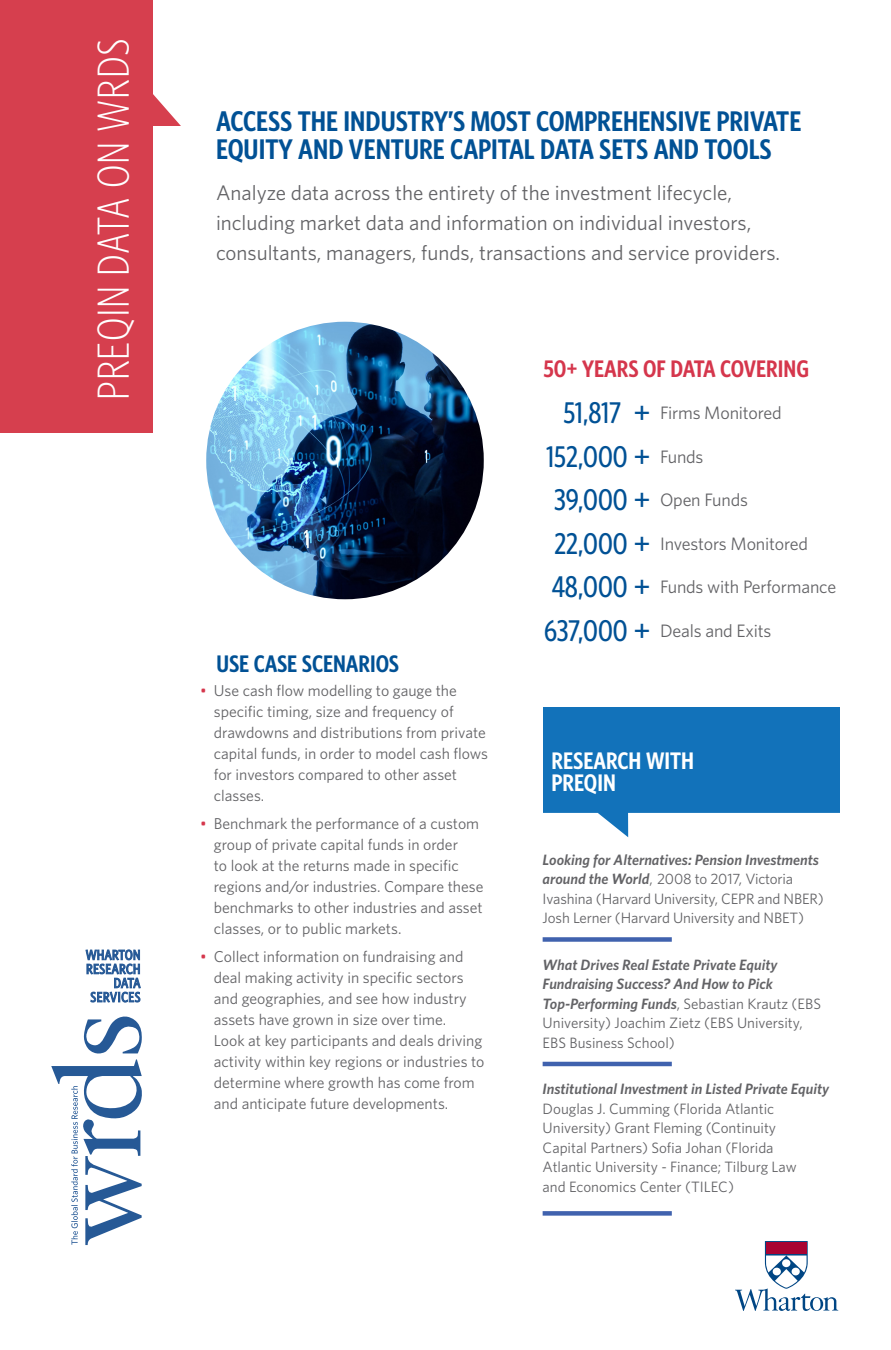
<style>
.page{position:relative;width:891px;height:1350px;background:#fff}
.page>*{position:absolute;margin:0;border:0;box-sizing:border-box;transform-origin:0 0}
.t1{font:300 45px "Whitney Condensed";letter-spacing:.02em;color:#fff}
.t2{font:500 30px "Whitney Condensed";color:#015195}
.t3{font:600 28.5px/28.5px "Whitney Condensed";color:#015195}
.t4{font:600 24px "Whitney Condensed";color:#d5364c}
.t5{font:600 24px/22.5px "Whitney Condensed";color:#fff}
.t6{font:600 24px "Whitney Condensed";color:#015195}
.t7{font:21px/30px "Whitney";color:#636366}
.t8{font:18px "Whitney";letter-spacing:-.01em;color:#636366}
.t9{font:15.75px/21px "Whitney";color:#636366}
.t10{font:15px/19.5px "Whitney";color:#636366}
.t11{font:italic 600 15px/19.5px "Whitney";color:#636366}
.s1{color:#d5364c}
.s2{font-family:"Whitney"}
.s3{font-weight:600;font-style:italic}
.s4{font-weight:400;font-style:normal}
</style>
<div class="page">
<svg style="left:735px;top:1241px;width:103px;height:70px"></svg>
<div style="left:766px;top:1243px;width:41px;height:11px;background:#a90332"></div>
<svg style="left:51px;top:1017px;width:91px;height:228px"></svg>
<svg style="left:86px;top:950px;width:55px;height:52px"></svg>
<div style="left:0;top:0;width:153px;height:433px;background:#d63f4e"></div>
<svg style="left:153px;top:94px;width:28px;height:32px"></svg>
<svg style="left:543px;top:707px;width:297px;height:130px;fill:#1272ba"></svg>
<div style="left:543px;top:937px;width:129px;height:5px;background:#4062ae"></div>
<hr style="left:543px;top:1062px;width:129px;height:4px;background:#4062ae">
<div style="left:543px;top:1211px;width:129px;height:5px;background:#4062ae"></div>
<img style="left:206px;top:322px;width:278px;height:277px;border-radius:139px">
<p class="t1" style="left:87px;top:400px;width:362px;rotate:-90deg">PREQIN DATA ON WRDS</p>
<p class="t3" style="left:216px;top:106px;width:587px">ACCESS THE INDUSTRY’S MOST COMPREHENSIVE PRIVATE<br>EQUITY AND VENTURE CAPITAL DATA SETS AND TOOLS</p>
<p class="t7" style="left:216px;top:177px;width:566px">Analyze data across the entirety of the investment lifecycle, including market data and information on individual investors, consultants, managers, funds, transactions and service providers.</p>
<p class="t4" style="left:543px;top:354px;width:267px">50+ YEARS OF DATA COVERING</p>
<p class="t6" style="left:216px;top:648px;width:184px">USE CASE SCENARIOS</p>
<p class="t9" style="left:214px;top:680px;width:276px;text-indent:-14px"><span class="s1">•</span> Use cash flow modelling to gauge the specific timing, size and frequency of drawdowns and distributions from private capital funds, in order to model cash flows for investors compared to other asset classes.</p>
<p class="t9" style="left:214px;top:813px;width:271px;text-indent:-14px"><span class="s1">•</span> Benchmark the performance of a custom group of private capital funds in order<br>to look at the returns made in specific regions and/or industries. Compare these benchmarks to other industries and asset classes, or to public markets.</p>
<p class="t9" style="left:214px;top:945px;width:272px;text-indent:-14px"><span class="s1">•</span> Collect information on fundraising and deal making activity in specific sectors and geographies, and see how industry assets have grown in size over time.<br>Look at key participants and deals driving activity within key regions or industries to determine where growth has come from and anticipate future developments.</p>
<p class="t2" style="left:563px;top:394px;width:89px">51,817 <span class="s2">+</span></p>
<p class="t2" style="left:546px;top:438px;width:106px">152,000 <span class="s2">+</span></p>
<p class="t2" style="left:554px;top:481px;width:98px">39,000 <span class="s2">+</span></p>
<p class="t2" style="left:554px;top:525px;width:98px">22,000 <span class="s2">+</span></p>
<p class="t2" style="left:552px;top:568px;width:100px">48,000 <span class="s2">+</span></p>
<p class="t2" style="left:544px;top:612px;width:108px">637,000 <span class="s2">+</span></p>
<p class="t8" style="left:660px;top:402px;width:123px">Firms Monitored</p>
<p class="t8" style="left:660px;top:446px;width:45px">Funds</p>
<p class="t8" style="left:660px;top:490px;width:89px">Open Funds</p>
<p class="t8" style="left:660px;top:533px;width:149px">Investors Monitored</p>
<p class="t8" style="left:660px;top:577px;width:178px">Funds with Performance</p>
<p class="t8" style="left:660px;top:620px;width:113px">Deals and Exits</p>
<p class="t5" style="left:552px;top:748px;width:144px">RESEARCH WITH<br>PREQIN</p>
<p class="t10" style="left:543px;top:849px;width:283px"><span class="s3">Looking for Alternatives: Pension Investments around the World</span>, 2008 to 2017, Victoria Ivashina (Harvard University, CEPR and NBER)<br>Josh Lerner (Harvard University and NBET)</p>
<p class="t11" style="left:543px;top:954px;width:280px">What Drives Real Estate Private Equity Fundraising Success? And How to Pick Top-Performing Funds<span class="s4">, Sebastian Krautz (EBS University) Joachim Zietz (EBS University, EBS Business School)</span></p>
<p class="t10" style="left:543px;top:1079px;width:288px"><span class="s3">Institutional Investment in Listed Private Equity </span>Douglas J. Cumming (Florida Atlantic University) Grant Fleming (Continuity<br>Capital Partners) Sofia Johan (Florida<br>Atlantic University - Finance; Tilburg Law<br>and Economics Center (TILEC)</p>
</div>
